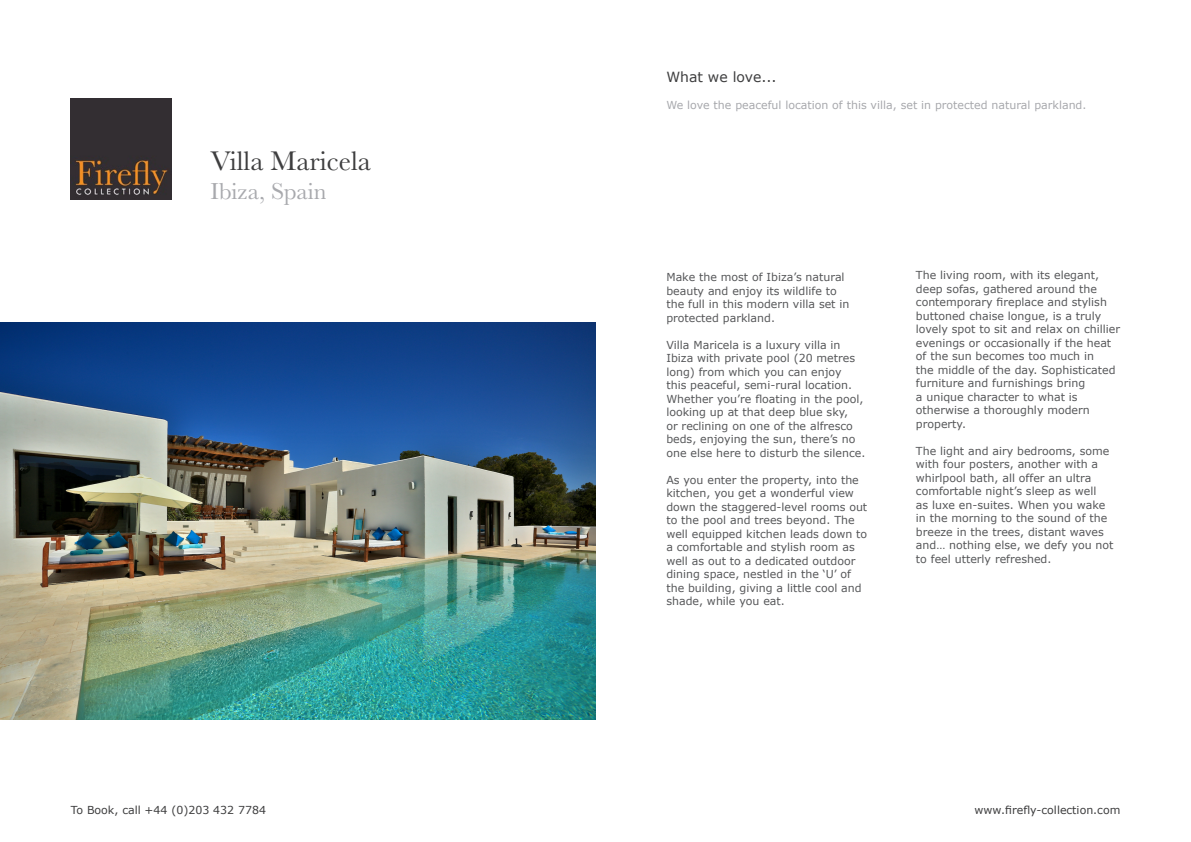
<style>
.page{position:relative;width:1191px;height:842px;background:#fff}
.page>*{position:absolute;margin:0;border:0;box-sizing:border-box;transform-origin:0 0}
.t1{font:28px "Baskerville";color:#3e3e3f}
.t2{font:24px "Baskerville";color:#a8a9ad}
.t3{font:14px "Verdana";color:#3e3e3f}
.t4{font:11px/13.5px "Verdana";color:#57585a}
.t5{font:11px "Verdana";color:#a8a9ad}
.t6{font:11px "Verdana";color:#3e3e3f}
</style>
<div class="page">
<img style="left:71px;top:99px;width:101px;height:101px">
<img style="left:0;top:322px;width:596px;height:398px">
<p class="t1" style="left:210px;top:143px;width:162px">Villa Maricela</p>
<p class="t2" style="left:210px;top:176px;width:118px">Ibiza, Spain</p>
<p class="t6" style="left:71px;top:802px;width:197px">To Book, call +44 (0)203 432 7784</p>
<p class="t3" style="left:666px;top:68px;width:112px">What we love...</p>
<p class="t5" style="left:666px;top:98px;width:421px">We love the peaceful location of this villa, set in protected natural parkland.</p>
<p class="t4" style="left:666px;top:270px;width:185px">Make the most of Ibiza’s natural beauty and enjoy its wildlife to the full in this modern villa set in protected parkland.</p>
<p class="t4" style="left:666px;top:338px;width:200px">Villa Maricela is a luxury villa in Ibiza with private pool (20 metres long) from which you can enjoy<br>this peaceful, semi-rural location.<br>Whether you’re floating in the pool, looking up at that deep blue sky,<br>or reclining on one of the alfresco beds, enjoying the sun, there’s no one else here to disturb the silence.</p>
<p class="t4" style="left:666px;top:473px;width:202px">As you enter the property, into the kitchen, you get a wonderful view down the staggered-level rooms out to the pool and trees beyond. The well equipped kitchen leads down to a comfortable and stylish room as well as out to a dedicated outdoor dining space, nestled in the ‘U’ of the building, giving a little cool and shade, while you eat.</p>
<p class="t4" style="left:916px;top:269px;width:206px">The living room, with its elegant, deep sofas, gathered around the contemporary fireplace and stylish buttoned chaise longue, is a truly lovely spot to sit and relax on chillier evenings or occasionally if the heat of the sun becomes too much in<br>the middle of the day. Sophisticated furniture and furnishings bring<br>a unique character to what is otherwise a thoroughly modern property.</p>
<p class="t4" style="left:916px;top:444px;width:199px">The light and airy bedrooms, some with four posters, another with a whirlpool bath, all offer an ultra comfortable night’s sleep as well<br>as luxe en-suites. When you wake in the morning to the sound of the breeze in the trees, distant waves and… nothing else, we defy you not to feel utterly refreshed.</p>
<p class="t6" style="left:974px;top:802px;width:147px">www.firefly-collection.com</p>
</div>
